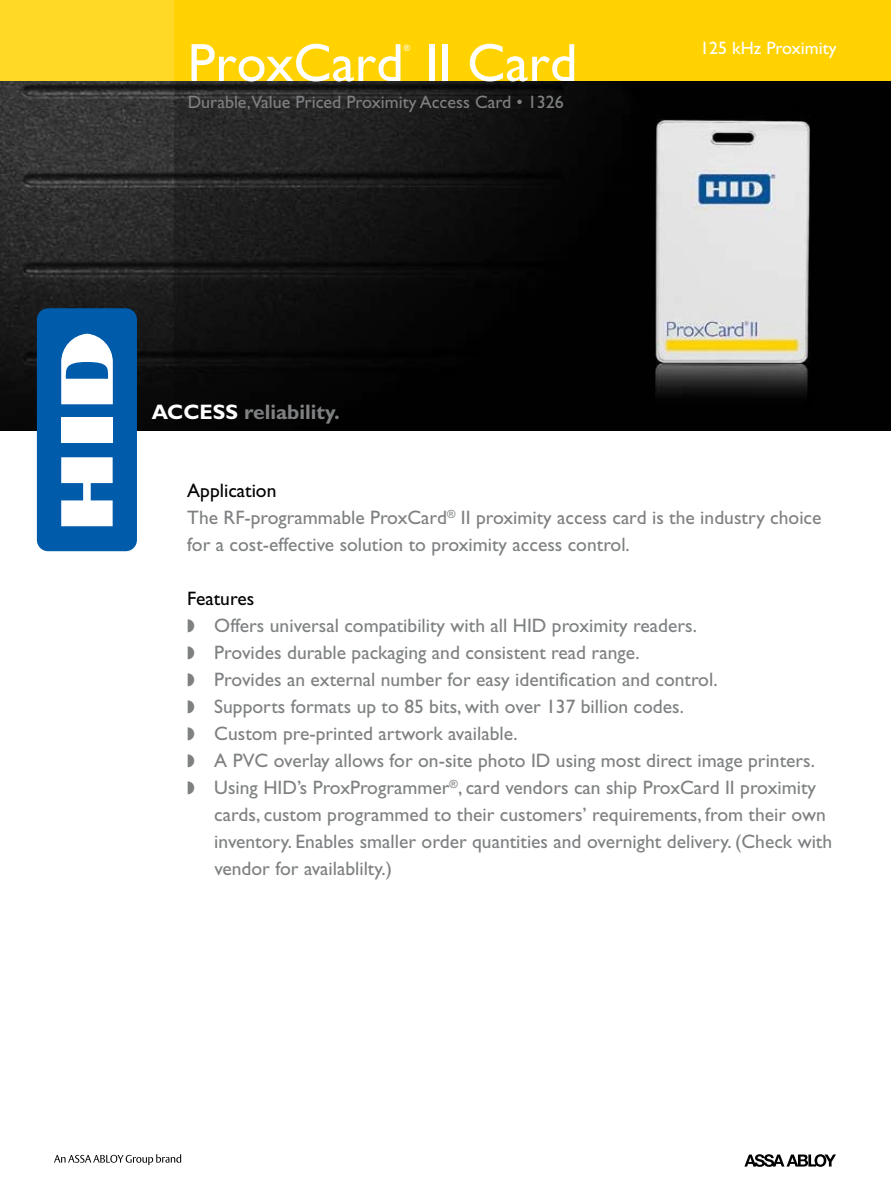
<style>
.page{position:relative;width:891px;height:1188px;background:#fff}
.page>*{position:absolute;margin:0;border:0;box-sizing:border-box;transform-origin:0 0}
.t1{font:54px "Gill Sans";color:#fff}
.t2{font:700 21px "Gill Sans";color:#7e8082}
.t3{font:19.5px/27px "Gill Sans";color:#7e8082}
.t4{font:19.5px "Gill Sans";color:#000}
.t5{font:18px "Gill Sans";color:#7e8082}
.t6{font:18px "Gill Sans";color:#fff}
.t7{font:8.7px "Gill Sans";color:#fff}
.s1{color:#fff}
.s2{color:#000}
</style>
<div class="page">
<div style="left:0;top:0;width:187px;height:93px;background:#ffd926"></div>
<div style="left:175px;top:0;width:716px;height:93px;background:#ffd200"></div>
<img style="left:174px;top:81px;width:717px;height:349px">
<img style="left:0;top:81px;width:174px;height:349px">
<div style="left:37px;top:308px;width:100px;height:243px;background:#005bab;border-radius:11px"></div>
<div style="left:61px;top:418px;width:52px;height:25px;background:#fff"></div>
<svg style="left:61px;top:457px;width:52px;height:69px"></svg>
<svg style="left:61px;top:334px;width:52px;height:70px"></svg>
<svg style="left:54px;top:1154px;width:127px;height:11px"></svg>
<svg style="left:744px;top:1154px;width:92px;height:13px"></svg>
<h1 class="t1" style="left:188px;top:32px;width:391px">ProxCard II Card</h1>
<p class="t7" style="left:404px;top:43px;width:8px">®</p>
<p class="t5" style="left:188px;top:92px;width:378px">Durable,Value Priced Proximity Access Card • 1326</p>
<p class="t2" style="left:152px;top:400px;width:190px"><span class="s1">ACCESS</span> reliability.</p>
<p class="t6" style="left:700px;top:38px;width:138px">125 kHz Proximity</p>
<p class="t3" style="left:187px;top:477px;width:636px"><span class="s2">Application<br></span>The RF-programmable ProxCard<sup>®</sup> II proximity access card is the industry choice for a cost-effective solution to proximity access control.</p>
<p class="t4" style="left:187px;top:587px;width:68px">Features</p>
<p class="t3" style="left:214px;top:612px;width:619px">Offers universal compatibility with all HID proximity readers.<br>Provides durable packaging and consistent read range.<br>Provides an external number for easy identification and control.<br>Supports formats up to 85 bits, with over 137 billion codes.<br>Custom pre-printed artwork available.<br>A PVC overlay allows for on-site photo ID using most direct image printers.<br>Using HID’s ProxProgrammer<sup>®</sup>, card vendors can ship ProxCard II proximity cards, custom programmed to their customers’ requirements, from their own inventory. Enables smaller order quantities and overnight delivery. (Check with vendor for availablilty.)</p>
</div>
